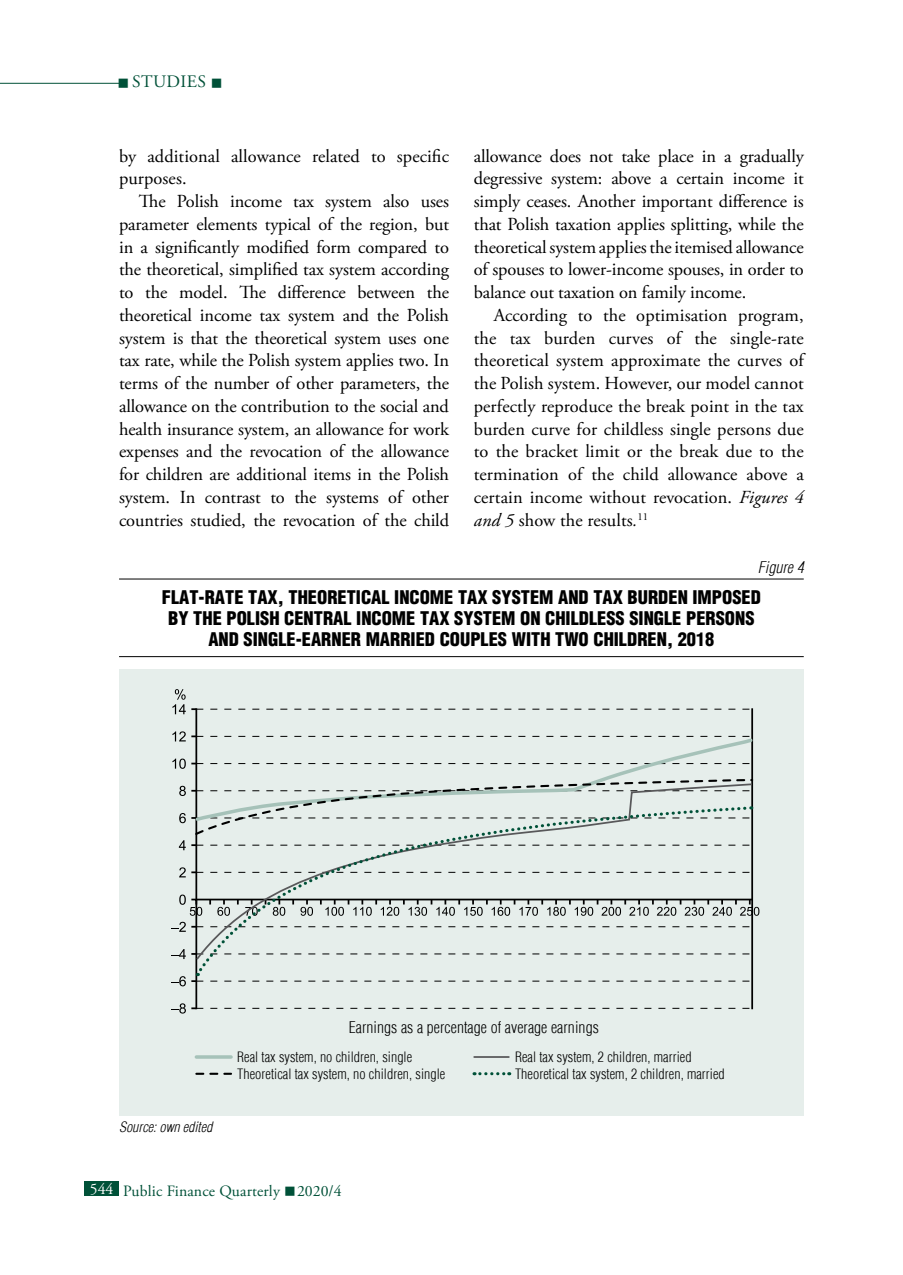
<style>
.page{position:relative;width:903px;height:1275px;background:#fff}
.page>*{position:absolute;margin:0;border:0;box-sizing:border-box;transform-origin:0 0}
.t1{font:18.38px/22.8px "Adobe Garamond Pro";letter-spacing:-.005em;color:#000;text-align:justify}
.t2{font:900 condensed 18.38px/21px "H Helvetica";color:#000;text-align:center}
.t3{font:17.5px "Adobe Garamond Pro";color:#005138}
.t4{font:300 condensed 15.75px "H Helvetica";letter-spacing:.005em;color:#000}
.t5{font:15.75px "Adobe Garamond Pro";color:#005138}
.t6{font:italic 300 condensed 15.75px "H Helvetica";letter-spacing:.005em;color:#000}
.t7{font:300 condensed 14px/17.5px "H Helvetica";letter-spacing:.005em;color:#000}
.t8{font:italic 300 condensed 14px "H Helvetica";color:#000}
.s1{font-style:italic}
.s2{color:#fff}
</style>
<div class="page">
<hr style="left:0;top:83px;width:119px;height:1px;background:#005138">
<div style="left:84px;top:1181px;width:35px;height:15px;background:#005138"></div>
<hr style="left:119px;top:579px;width:685px;height:1px;background:#000">
<hr style="left:119px;top:656px;width:685px;height:1px;background:#000">
<div style="left:119px;top:670px;width:685px;height:446px;background:#e6eeeb"></div>
<hr style="left:751px;top:709px;width:2px;height:299px;background:#000">
<hr style="left:195px;top:709px;width:2px;height:299px;background:#000">
<svg style="left:171px;top:1003px;width:22px;height:11px"></svg>
<svg style="left:171px;top:949px;width:22px;height:10px"></svg>
<svg style="left:171px;top:922px;width:22px;height:10px"></svg>
<svg style="left:179px;top:867px;width:14px;height:10px"></svg>
<svg style="left:179px;top:840px;width:14px;height:10px"></svg>
<svg style="left:179px;top:786px;width:14px;height:10px"></svg>
<svg style="left:172px;top:759px;width:21px;height:10px"></svg>
<svg style="left:172px;top:731px;width:580px;height:10px"></svg>
<svg style="left:172px;top:689px;width:580px;height:25px"></svg>
<svg style="left:179px;top:894px;width:14px;height:22px"></svg>
<svg style="left:193px;top:736px;width:562px;height:274px"></svg>
<svg style="left:194px;top:778px;width:560px;height:298px"></svg>
<svg style="left:195px;top:783px;width:557px;height:276px"></svg>
<svg style="left:474px;top:1072px;width:36px;height:3px"></svg>
<svg style="left:171px;top:973px;width:581px;height:13px"></svg>
<svg style="left:196px;top:805px;width:555px;height:169px"></svg>
<svg style="left:179px;top:806px;width:573px;height:17px"></svg>
<p class="t3" style="left:118px;top:71px;width:107px">■Studies ■</p>
<p class="t1" style="left:474px;top:145px;width:331px">allowance does not take place in a gradually degressive system: above a certain income it simply ceases. Another important difference is that Polish taxation applies splitting, while the theoretical system applies the itemised allowance of spouses to lower-income spouses, in order to balance out taxation on family income.</p>
<p class="t1" style="left:474px;top:304px;width:333px;text-indent:20px">According to the optimisation program, the tax burden curves of the single-rate theoretical system approximate the curves of the Polish system. However, our model cannot perfectly reproduce the break point in the tax burden curve for childless single persons due to the bracket limit or the break due to the termination of the child allowance above a certain income without revocation. <span class="s1">Figures 4 and 5</span> show the results<span class="s1">.</span><sup>11</sup></p>
<p class="t6" style="left:758px;top:558px;width:48px">Figure 4</p>
<p class="t2" style="left:162px;top:587px;width:600px">FLAT-RATE TAX, THEORETICAL INCOME TAX SYSTEM AND TAX BURDEN IMPOSED<br>BY THE POLISH CENTRAL INCOME TAX SYSTEM ON CHILDLESS SINGLE PERSONS<br>AND SINGLE-EARNER MARRIED COUPLES WITH TWO CHILDREN, 2018</p>
<p class="t1" style="left:119px;top:145px;width:331px">by additional allowance related to specific purposes.</p>
<p class="t1" style="left:119px;top:191px;width:332px;text-indent:20px">The Polish income tax system also uses parameter elements typical of the region, but in a significantly modified form compared to the theoretical, simplified tax system according to the model. The difference between the theoretical income tax system and the Polish system is that the theoretical system uses one tax rate, while the Polish system applies two. In terms of the number of other parameters, the allowance on the contribution to the social and health insurance system, an allowance for work expenses and the revocation of the allowance for children are additional items in the Polish system. In contrast to the systems of other countries studied, the revocation of the child</p>
<p class="t4" style="left:349px;top:1018px;width:252px">Earnings as a percentage of average earnings</p>
<p class="t8" style="left:119px;top:1119px;width:95px">Source: own edited</p>
<p class="t7" style="left:237px;top:1048px;width:210px">Real tax system, no children, single<br>Theoretical tax system, no children, single</p>
<p class="t7" style="left:515px;top:1048px;width:211px">Real tax system, 2 children, married<br>Theoretical tax system, 2 children, married</p>
<p class="t5" style="left:90px;top:1181px;width:253px"><span class="s2">544</span> Public Finance Quarterly ■ 2020/4</p>
</div>
